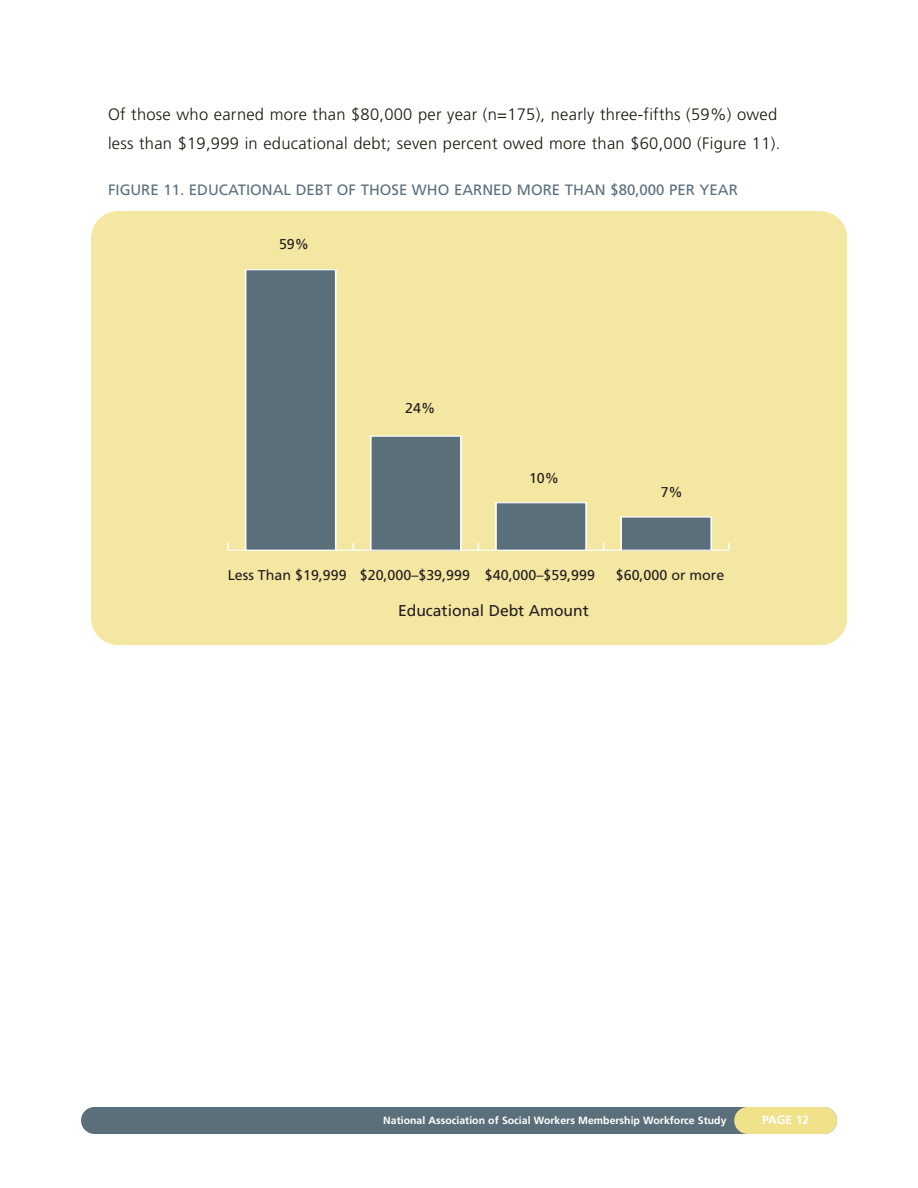
<style>
.page{position:relative;width:918px;height:1188px;background:#fff}
.page>*{position:absolute;margin:0;border:0;box-sizing:border-box;transform-origin:0 0}
.t1{font:300 16.5px/28.5px "Frutiger";letter-spacing:.015em;color:#1a180a}
.t2{font:15.75px "Frutiger";color:#231f20}
.t3{font:15px "Frutiger";color:#5b6f7b}
.t4{font:14.25px "Frutiger";color:#231f20}
.t5{font:700 12px "Frutiger";color:#fff}
.t6{font:700 10.5px "Frutiger";color:#fff}
</style>
<div class="page">
<div style="left:81px;top:1107px;width:756px;height:27px;background:#5b6f7b;border-radius:14px"></div>
<div style="left:734px;top:1107px;width:103px;height:27px;background:#f0e28b;border-radius:14px"></div>
<div style="left:91px;top:211px;width:756px;height:434px;background:#f4e7a2;border-radius:27px"></div>
<hr style="left:228px;top:550px;width:501px;height:1px;background:#fff">
<svg style="left:227px;top:543px;width:2px;height:7px"></svg>
<svg style="left:728px;top:543px;width:2px;height:7px"></svg>
<div style="left:246px;top:270px;width:90px;height:280px;background:#5b6f7b"></div>
<div style="left:245px;top:269px;width:91px;height:282px;border:1px solid #fff"></div>
<div style="left:371px;top:436px;width:90px;height:114px;background:#5b6f7b"></div>
<div style="left:370px;top:435px;width:92px;height:116px;border:1px solid #fff"></div>
<div style="left:496px;top:503px;width:90px;height:47px;background:#5b6f7b"></div>
<div style="left:495px;top:502px;width:92px;height:49px;border:1px solid #fff"></div>
<div style="left:621px;top:517px;width:90px;height:33px;background:#5b6f7b"></div>
<div style="left:620px;top:516px;width:92px;height:35px;border:1px solid #fff"></div>
<p class="t1" style="left:108px;top:102px;width:674px">Of those who earned more than $80,000 per year (n=175), nearly three-fifths (59%) owed less than $19,999 in educational debt; seven percent owed more than $60,000 (Figure 11).</p>
<p class="t3" style="left:108px;top:184px;width:631px">FIGURE 11. EDUCATIONAL DEBT OF THOSE WHO EARNED MORE THAN $80,000 PER YEAR</p>
<p class="t4" style="left:279px;top:238px;width:32px">59%</p>
<p class="t4" style="left:405px;top:402px;width:32px">24%</p>
<p class="t4" style="left:529px;top:472px;width:32px">10%</p>
<p class="t4" style="left:661px;top:486px;width:24px">7%</p>
<p class="t4" style="left:228px;top:570px;width:369px">Le Than $19,999 $20,000–$39,999 $40,000–$59,999</p>
<p class="t4" style="left:616px;top:570px;width:110px">$60,000 or more</p>
<p class="t2" style="left:398px;top:604px;width:192px">Educationa Debt Amount</p>
<p class="t6" style="left:383px;top:1116px;width:345px">National Association of Social Workers Membership Workforce Study</p>
<p class="t5" style="left:762px;top:1115px;width:48px">PAGE 12</p>
</div>
